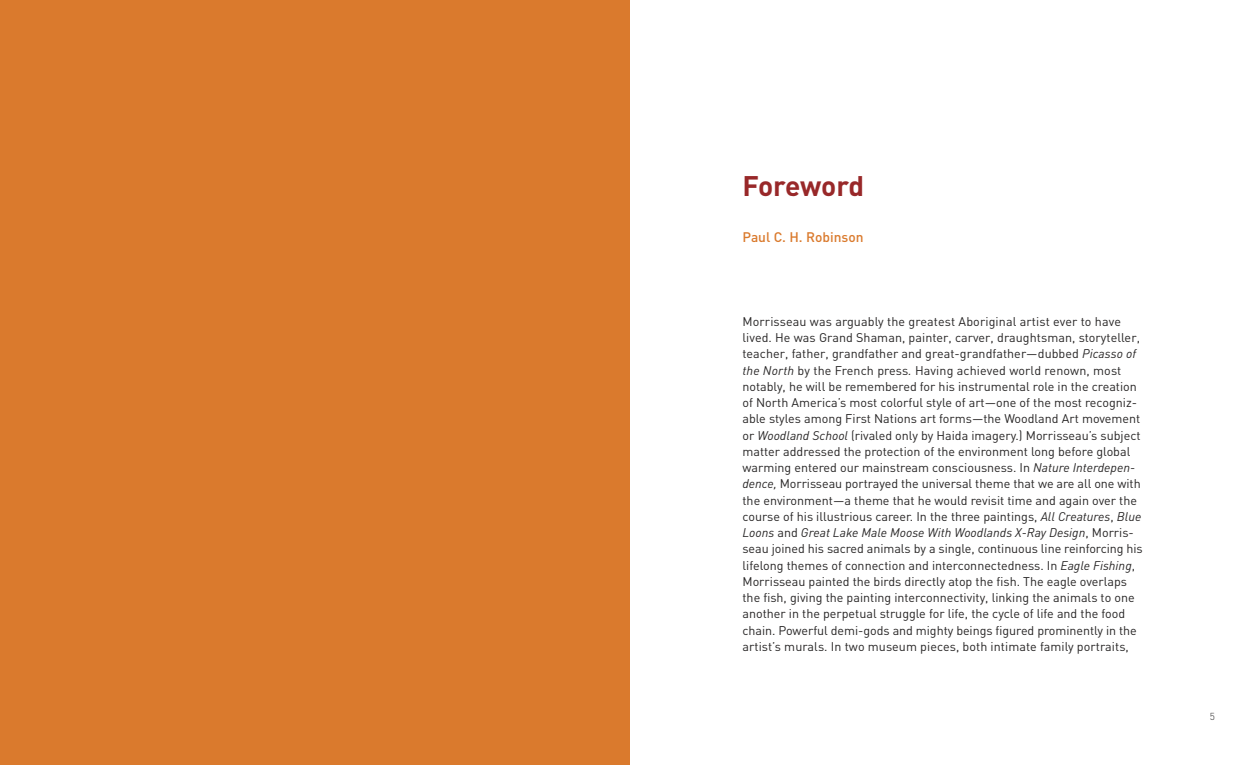
<style>
.page{position:relative;width:1260px;height:765px;background:#fff}
.page>*{position:absolute;margin:0;border:0;box-sizing:border-box;transform-origin:0 0}
.t1{font:700 28px "DIN";letter-spacing:-.01em;color:#982829}
.t2{font:500 13.75px "DIN";color:#da7a2d}
.t3{font:12.5px/16.2px "DIN";color:#272525}
.t4{font:300 10px "DIN";color:#272525}
.s1{font-style:italic}
</style>
<div class="page">
<div style="left:0;top:0;width:630px;height:765px;background:#da7a2d"></div>
<p class="t1" style="left:742px;top:167px;width:123px">Foreword</p>
<p class="t2" style="left:742px;top:228px;width:123px">Paul C. H. Robinson</p>
<p class="t3" style="left:742px;top:313px;width:402px">Morrisseau was arguably the greatest Aboriginal artist ever to have lived. He was Grand Shaman, painter, carver, draughtsman, storyteller, teacher, father, grandfather and great-grandfather—dubbed <span class="s1">Picasso of the North</span> by the French press<span class="s1">.</span> Having achieved world renown, most notably, he will be remembered for his instrumental role in the creation of North America’s most colorful style of art—one of the most recogniz&shy;able styles among First Nations art forms—the Woodland Art movement or <span class="s1">Woodland School</span> (rivaled only by Haida imagery.) Morrisseau’s subject matter addressed the protection of the environment long before global warming entered our mainstream consciousness. In <span class="s1">Nature Interdepen&shy;dence,</span> Morrisseau portrayed the universal theme that we are all one with the environment—a theme that he would revisit time and again over the course of his illustrious career. In the three paintings, <span class="s1">All Creatures</span>, <span class="s1">Blue Loons</span> and <span class="s1">Great Lake Male Moose With Woodlands X-Ray Design</span>, Morris&shy;seau joined his sacred animals by a single, continuous line reinforcing his lifelong themes of connection and interconnectedness. In <span class="s1">Eagle Fishing</span>, Morrisseau painted the birds directly atop the fish. The eagle overlaps the fish, giving the painting interconnectivity, linking the animals to one another in the perpetual struggle for life, the cycle of life and the food chain. Powerful demi-gods and mighty beings figured prominently in the artist’s murals. In two museum pieces, both intimate family portraits,</p>
<p class="t4" style="left:1210px;top:709px;width:7px">5</p>
</div>
